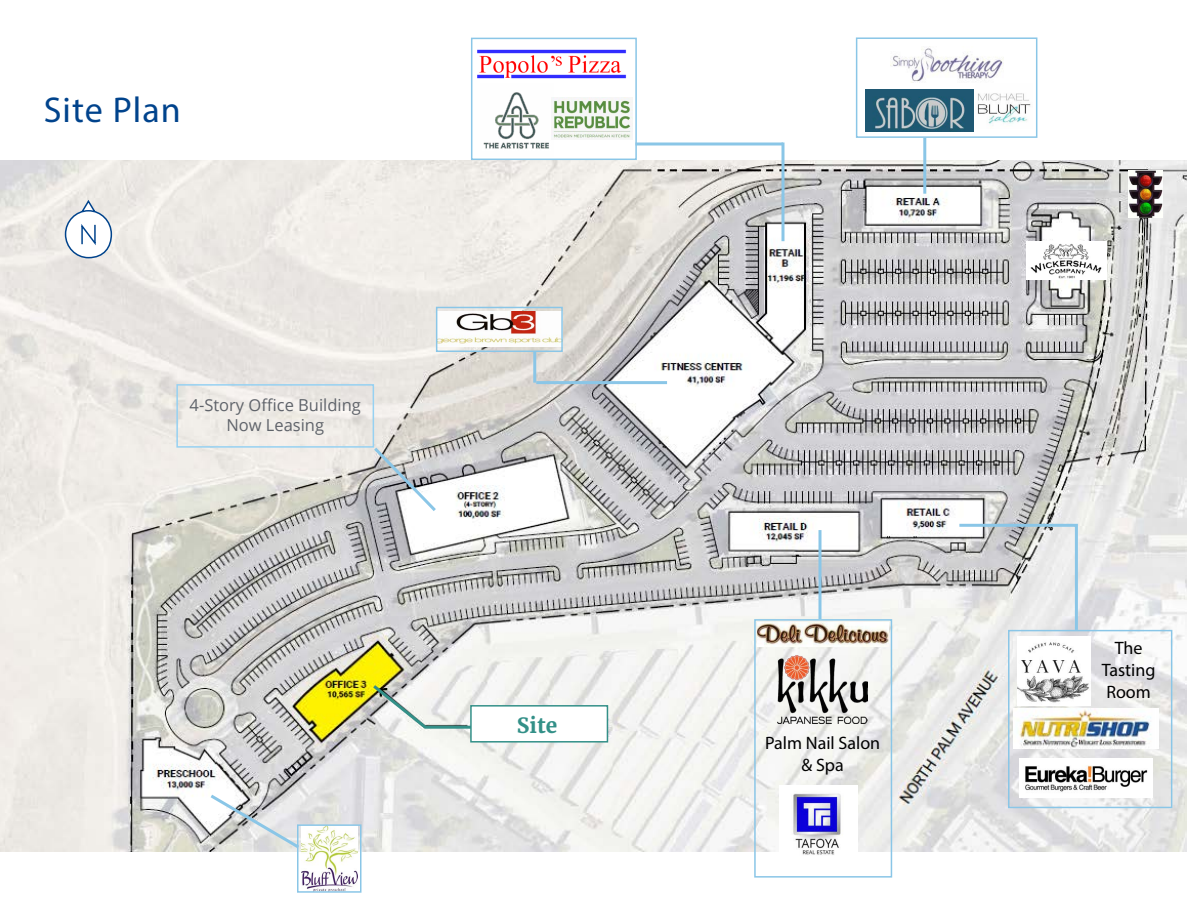
<style>
.page{position:relative;width:1188px;height:918px;background:#fff}
.page>*{position:absolute;margin:0;border:0;box-sizing:border-box;transform-origin:0 0}
.t1{font:36px "Myriad Pro";letter-spacing:.03em;color:#00438c}
.t2{font:700 21px "Merriweather";color:#339088}
.t3{font:18px/21.6px "Myriad Pro";color:#000;text-align:center}
.t4{font:16.5px/19.8px "Open Sans";color:#5f636a;text-align:center}
</style>
<div class="page">
<img style="left:0;top:160px;width:1187px;height:691px">
<img style="left:477px;top:49px;width:149px;height:30px">
<img style="left:865px;top:89px;width:109px;height:43px">
<div style="left:856px;top:37px;width:181px;height:101px;border:2px solid #8ac6e7"></div>
<img style="left:301px;top:827px;width:56px;height:63px">
<div style="left:297px;top:824px;width:65px;height:69px;border:2px solid #8ac6e7"></div>
<svg style="left:207px;top:792px;width:95px;height:59px"></svg>
<img style="left:439px;top:312px;width:121px;height:35px">
<div style="left:436px;top:307px;width:127px;height:45px;border:2px solid #8ac6e7"></div>
<hr style="left:533px;top:352px;width:3px;height:31px;background:#8ac6e7">
<hr style="left:536px;top:381px;width:131px;height:3px;background:#8ac6e7">
<svg style="left:956px;top:522px;width:123px;height:111px"></svg>
<img style="left:1020px;top:758px;width:133px;height:39px">
<img style="left:1013px;top:709px;width:145px;height:39px">
<div style="left:1008px;top:630px;width:164px;height:178px;border:2px solid #8ac6e7"></div>
<hr style="left:818px;top:530px;width:3px;height:89px;background:#8ac6e7">
<hr style="left:923px;top:138px;width:3px;height:56px;background:#8ac6e7">
<div style="left:471px;top:38px;width:166px;height:122px;border:2px solid #8ac6e7"></div>
<svg style="left:635px;top:142px;width:147px;height:4px"></svg>
<hr style="left:782px;top:142px;width:2px;height:99px;background:#8ac6e7">
<img style="left:1129px;top:170px;width:34px;height:47px">
<div style="left:176px;top:384px;width:198px;height:64px;border:2px solid #96d1f2"></div>
<img style="left:757px;top:623px;width:131px;height:23px">
<img style="left:778px;top:655px;width:89px;height:69px">
<div style="left:754px;top:619px;width:138px;height:259px;border:2px solid #8ac6e7"></div>
<img style="left:483px;top:92px;width:70px;height:57px">
<img style="left:1018px;top:637px;width:72px;height:69px">
<svg style="left:371px;top:444px;width:68px;height:70px"></svg>
<div style="left:470px;top:705px;width:138px;height:38px;background:#fff;border:2px solid #339088"></div>
<svg style="left:370px;top:682px;width:104px;height:48px"></svg>
<svg style="left:64px;top:198px;width:49px;height:61px"></svg>
<img style="left:551px;top:98px;width:81px;height:42px">
<img style="left:977px;top:93px;width:54px;height:31px">
<img style="left:890px;top:48px;width:113px;height:35px">
<img style="left:780px;top:786px;width:77px;height:69px">
<img style="left:1027px;top:241px;width:79px;height:38px">
<h1 class="t1" style="left:44px;top:88px;width:138px">Site Plan</h1>
<p class="t4" style="left:190px;top:395px;width:173px">4-Story Office Building<br>Now Leasing</p>
<p class="t2" style="left:517px;top:712px;width:42px">Site</p>
<p class="t3" style="left:765px;top:732px;width:117px">Palm Nail Salon &amp; Spa</p>
<p class="t3" style="left:1102px;top:637px;width:55px">The<br>Tasting<br>Room</p>
</div>
